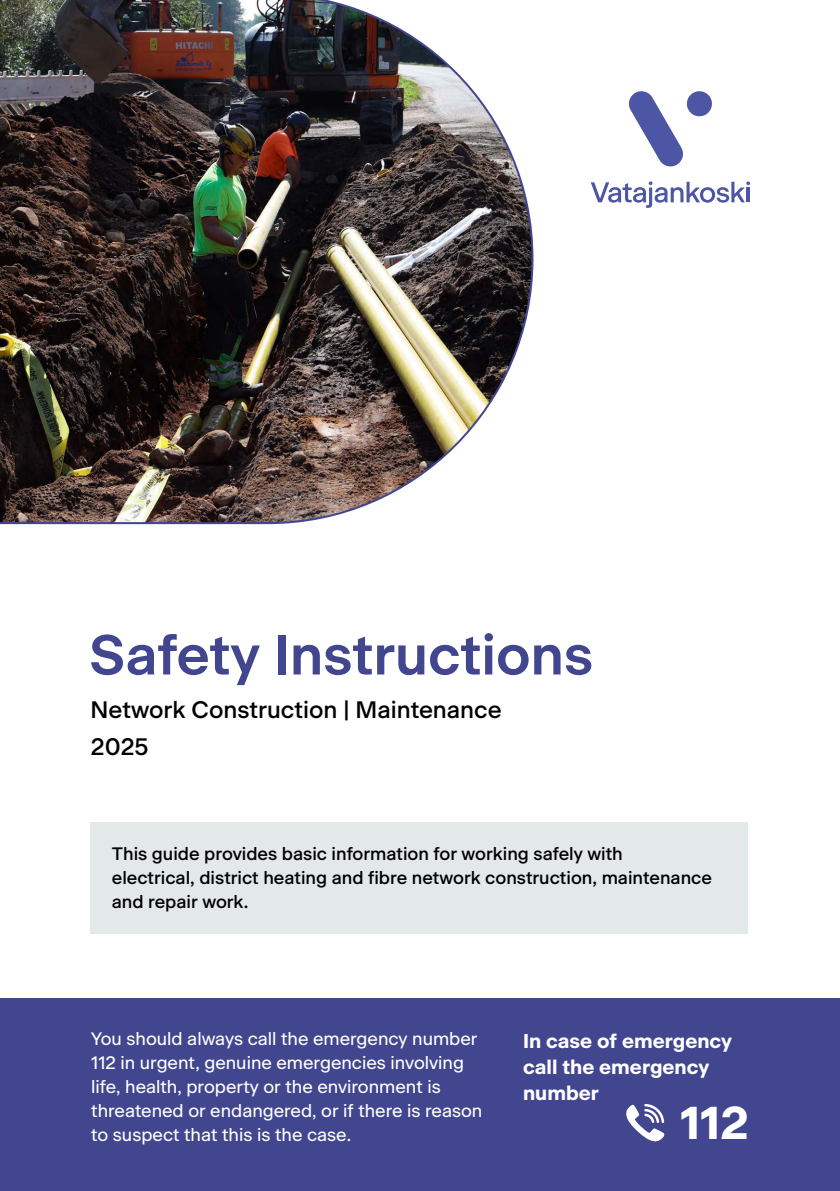
<style>
.page{position:relative;width:840px;height:1191px;background:#fff}
.page>*{position:absolute;margin:0;border:0;box-sizing:border-box;transform-origin:0 0}
.t1{font:600 56px "Beausite Classic";color:#42468f}
.t2{font:700 46px "Beausite Classic";color:#fff}
.t3{font:500 23.8px "Beausite Classic";color:#000}
.t4{font:700 20px/26px "Beausite Classic";color:#fff}
.t5{font:18px/24px "Beausite Classic";color:#fff}
.t6{font:500 18px/24px "Beausite Classic";color:#000}
</style>
<div class="page">
<div style="left:0;top:998px;width:839px;height:193px;background:#42468f"></div>
<svg style="left:629px;top:91px;width:83px;height:76px"></svg>
<svg style="left:590px;top:181px;width:159px;height:27px"></svg>
<img style="left:0;top:0;width:533px;height:524px">
<div style="left:90px;top:822px;width:657px;height:111px;background:#e3e8e9"></div>
<svg style="left:626px;top:1104px;width:39px;height:38px"></svg>
<h1 class="t1" style="left:89px;top:612px;width:505px">Safety Instructions</h1>
<h3 class="t3" style="left:90px;top:691px;width:412px">Network Construction | Maintenance</h3>
<h3 class="t3" style="left:91px;top:728px;width:59px">2025</h3>
<p class="t6" style="left:112px;top:840px;width:601px">This guide provides basic information for working safely with<br>electrical, district heating and fibre network construction, maintenance and repair work.</p>
<p class="t5" style="left:91px;top:1025px;width:392px">You should always call the emergency number 112 in urgent, genuine emergencies involving life, health, property or the environment is threatened or endangered, or if there is reason to suspect that this is the case.</p>
<p class="t4" style="left:523px;top:1026px;width:210px">In case of emergency call the emergency number</p>
<h2 class="t2" style="left:680px;top:1087px;width:70px">112</h2>
</div>
